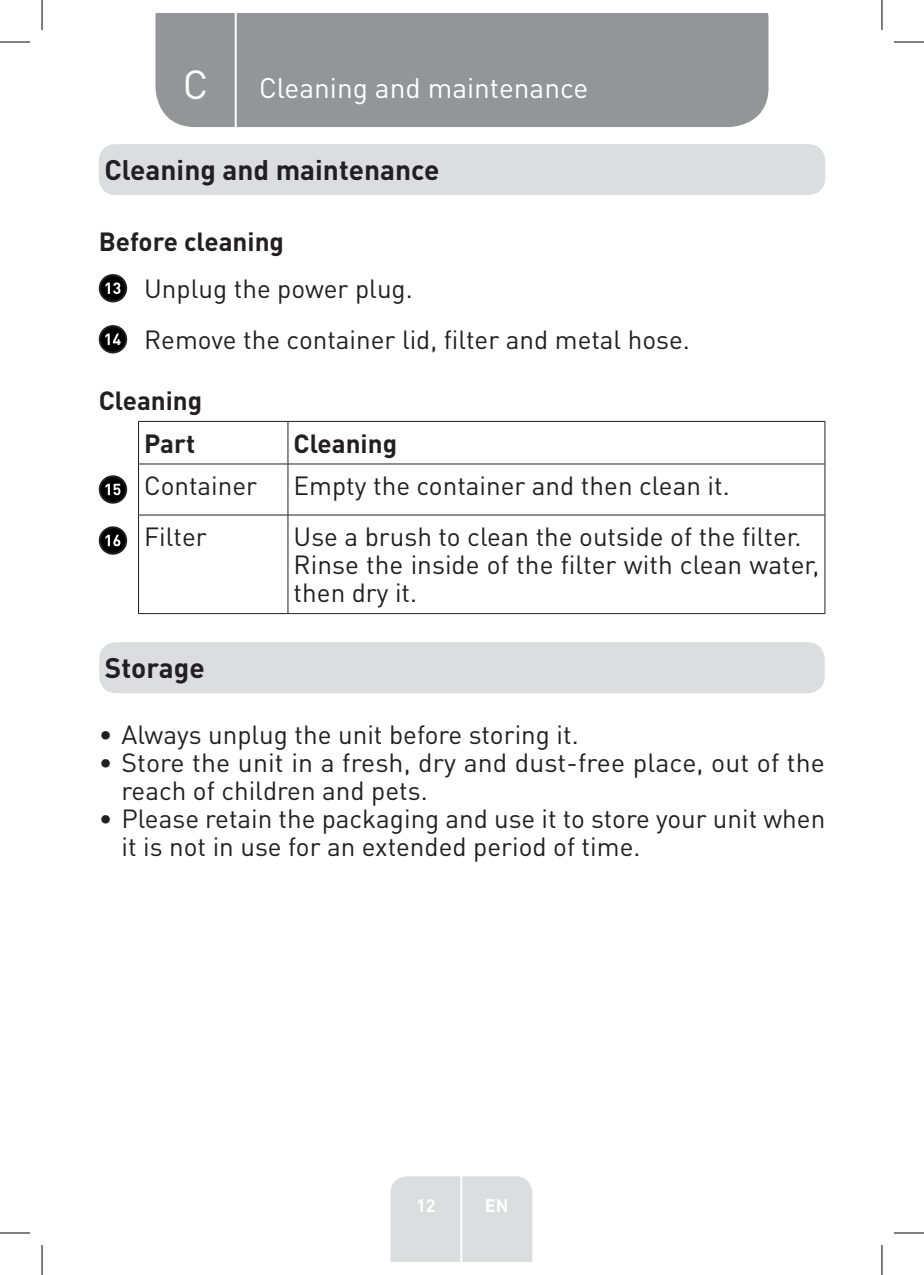
<style>
.page{position:relative;width:924px;height:1275px;background:#fff}
.page>*{position:absolute;margin:0;border:0;box-sizing:border-box;transform-origin:0 0}
.t1{font:40px "DIN Pro";color:#fff}
.Headline-01{font:700 28px "DIN Pro";color:#231f20}
.TitreGauche__gabarit{font:28px "DIN Pro";color:#fff}
.Large_Text__3_2_mm{font:26px/28px "DIN Pro";color:#231f20}
.Large_Text__3_2_mm-2{font:700 26px "DIN Pro";color:#231f20}
.t2{font:700 18px "DIN Pro";color:#fff}
</style>
<div class="page">
<div style="left:155px;top:14px;width:613px;height:113px;background:#939598"></div>
<div style="left:390px;top:1176px;width:142px;height:85px;background:#dcdddf"></div>
<hr style="left:460px;top:1153px;width:2px;height:108px;background:#fff">
<hr style="left:234px;top:14px;width:2px;height:116px;background:#fff">
<div style="left:99px;top:144px;width:725px;height:51px;background:#dcdddf;border-radius:17px"></div>
<div style="left:100px;top:275px;width:26px;height:26px;background:#000;border-radius:50%"></div>
<div style="left:99px;top:274px;width:28px;height:28px;border:2px solid #231f20;border-radius:50%"></div>
<svg style="left:105px;top:282px;width:15px;height:12px"></svg>
<div style="left:100px;top:326px;width:26px;height:26px;background:#000;border-radius:50%"></div>
<div style="left:99px;top:325px;width:28px;height:28px;border:2px solid #231f20;border-radius:50%"></div>
<svg style="left:105px;top:333px;width:15px;height:12px"></svg>
<hr style="left:138px;top:421px;width:150px;height:1px;background:#231f20">
<hr style="left:138px;top:422px;width:1px;height:42px;background:#231f20">
<hr style="left:288px;top:421px;width:536px;height:1px;background:#231f20">
<hr style="left:287px;top:422px;width:1px;height:42px;background:#231f20">
<hr style="left:138px;top:463px;width:150px;height:1px;background:#231f20">
<hr style="left:138px;top:464px;width:1px;height:51px;background:#231f20">
<hr style="left:288px;top:463px;width:536px;height:1px;background:#231f20">
<hr style="left:287px;top:464px;width:1px;height:51px;background:#231f20">
<hr style="left:138px;top:515px;width:150px;height:1px;background:#231f20">
<hr style="left:138px;top:515px;width:1px;height:98px;background:#231f20">
<hr style="left:288px;top:515px;width:536px;height:1px;background:#231f20">
<hr style="left:287px;top:515px;width:1px;height:98px;background:#231f20">
<hr style="left:824px;top:422px;width:1px;height:42px;background:#231f20">
<hr style="left:824px;top:464px;width:1px;height:51px;background:#231f20">
<hr style="left:824px;top:515px;width:1px;height:98px;background:#231f20">
<hr style="left:138px;top:613px;width:150px;height:1px;background:#231f20">
<hr style="left:288px;top:613px;width:536px;height:1px;background:#231f20">
<svg style="left:100px;top:476px;width:26px;height:27px"></svg>
<div style="left:99px;top:475px;width:28px;height:29px;border:2px solid #231f20;border-radius:50%"></div>
<svg style="left:105px;top:484px;width:15px;height:11px"></svg>
<svg style="left:100px;top:527px;width:26px;height:27px"></svg>
<div style="left:99px;top:526px;width:28px;height:29px;border:2px solid #231f20;border-radius:50%"></div>
<svg style="left:105px;top:535px;width:15px;height:11px"></svg>
<div style="left:99px;top:642px;width:725px;height:51px;background:#dcdddf;border-radius:17px"></div>
<hr style="left:0;top:42px;width:30px;height:1px;background:#000">
<hr style="left:893px;top:42px;width:30px;height:1px;background:#000">
<hr style="left:0;top:1232px;width:30px;height:1px;background:#000">
<hr style="left:893px;top:1232px;width:30px;height:1px;background:#000">
<hr style="left:42px;top:0;width:1px;height:30px;background:#000">
<hr style="left:42px;top:1245px;width:1px;height:30px;background:#000">
<hr style="left:881px;top:0;width:1px;height:30px;background:#000">
<hr style="left:881px;top:1245px;width:1px;height:30px;background:#000">
<p class="t1" style="left:183px;top:57px;width:27px">C</p>
<p class="TitreGauche__gabarit" style="left:259px;top:69px;width:330px">Cleaning and maintenance</p>
<p class="Headline-01" style="left:104px;top:151px;width:336px">Cleaning and maintenance</p>
<p class="Large_Text__3_2_mm-2" style="left:99px;top:224px;width:187px">Before cleaning</p>
<p class="Large_Text__3_2_mm" style="left:144px;top:274px;width:270px">Unplug the power plug.</p>
<p class="Large_Text__3_2_mm" style="left:144px;top:325px;width:547px">Remove the container lid, filter and metal hose.</p>
<p class="Large_Text__3_2_mm-2" style="left:99px;top:383px;width:105px">Cleaning</p>
<p class="Large_Text__3_2_mm-2" style="left:144px;top:425px;width:52px">Part</p>
<p class="Large_Text__3_2_mm-2" style="left:293px;top:425px;width:105px">Cleaning</p>
<p class="Large_Text__3_2_mm" style="left:144px;top:471px;width:114px">Container</p>
<p class="Large_Text__3_2_mm" style="left:293px;top:471px;width:437px">Empty the container and then clean it.</p>
<p class="Large_Text__3_2_mm" style="left:144px;top:522px;width:64px">Filter</p>
<p class="Large_Text__3_2_mm" style="left:293px;top:522px;width:509px">Use a brush to clean the outside of the filter.</p>
<p class="Large_Text__3_2_mm" style="left:293px;top:550px;width:527px">Rinse the inside of the filter with clean water, then dry it.</p>
<p class="Headline-01" style="left:105px;top:649px;width:101px">Storage</p>
<p class="Large_Text__3_2_mm" style="left:99px;top:719px;width:481px">• Always unplug the unit before storing it.</p>
<p class="Large_Text__3_2_mm" style="left:121px;top:747px;width:704px;text-indent:-23px">• Store the unit in a fresh, dry and dust-free place, out of the reach of children and pets.</p>
<p class="Large_Text__3_2_mm" style="left:121px;top:803px;width:705px;text-indent:-23px">• Please retain the packaging and use it to store your unit when it is not in use for an extended period of time.</p>
<p class="t2" style="left:416px;top:1192px;width:21px">12</p>
<p class="t2" style="left:484px;top:1192px;width:25px">EN</p>
</div>
